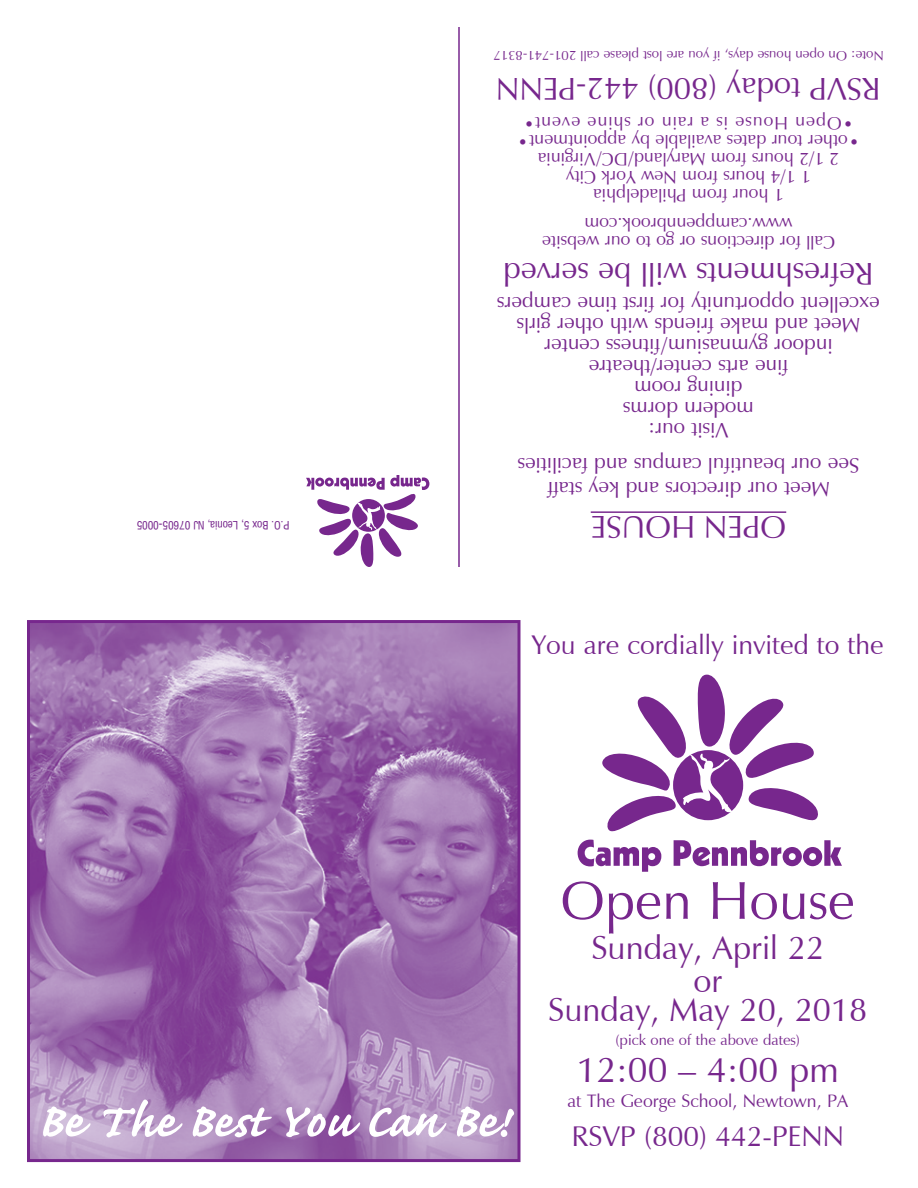
<style>
.page{position:relative;width:918px;height:1188px;background:#fff}
.page>*{position:absolute;margin:0;border:0;box-sizing:border-box;transform-origin:0 0}
.t1{font:700 60px "Caflisch Script";color:#fff}
.t2{font:54px "Zapf Humanist 601 BT";color:#77278d}
.t3{font:36px "Zapf Humanist 601 BT";color:#77278d}
.t4{font:33px/33px "Zapf Humanist 601 BT";color:#77278d;text-align:center}
.t5{font:31.5px "Zapf Humanist 601 BT";color:#77278d}
.t6{font:27px "Zapf Humanist 601 BT";color:#77278d}
.t7{font:21px/21px "Zapf Humanist 601 BT";color:#77278d;text-align:center}
.t8{font:18px/18px "Zapf Humanist 601 BT";color:#77278d;text-align:center}
.t9{font:18px "Zapf Humanist 601 BT";letter-spacing:.05em;color:#77278d}
.t10{font:15px "Zapf Humanist 601 BT";color:#77278d}
.t11{font:13.5px "Zapf Humanist 601 BT";color:#77278d}
.t12{font:condensed 11.25px "Swiss 721 BT";letter-spacing:-.005em;color:#77278d}
</style>
<div class="page">
<hr style="left:458px;top:27px;width:2px;height:540px;background:#77278d">
<hr style="left:591px;top:511px;width:195px;height:2px;background:#77278d">
<svg style="left:578px;top:675px;width:264px;height:197px"></svg>
<svg style="left:306px;top:475px;width:123px;height:92px"></svg>
<img style="left:31px;top:624px;width:485px;height:534px">
<div style="left:27px;top:620px;width:493px;height:542px;border:3px solid #77278d"></div>
<p class="t11" style="left:884px;top:64px;width:392px;rotate:-180deg">Note: On open house days, if you are lost please call 201-741-8317</p>
<h3 class="t5" style="left:881px;top:109px;width:386px;rotate:-180deg">RSVP today (800) 442-PENN</h3>
<p class="t9" style="left:853px;top:135px;width:331px;rotate:-180deg">•Open House is a rain or shine event•</p>
<p class="t8" style="left:859px;top:151px;width:343px;rotate:-180deg">•other tour dates available by appointment•</p>
<p class="t8" style="left:839px;top:205px;width:303px;rotate:-180deg">1 hour from Philadelphia<br>1 1/4 hours from New York City<br>2 1/2 hours from Maryland/DC V/ irginia</p>
<p class="t8" style="left:835px;top:251px;width:295px;rotate:-180deg">Call for directions or go to our website www.camppennbrook.com</p>
<h3 class="t5" style="left:874px;top:293px;width:372px;rotate:-180deg">Refreshments will be served</h3>
<p class="t7" style="left:880px;top:441px;width:384px;rotate:-180deg">Visit our:<br>modern dorms<br>dining room<br>fine arts center/theatre<br>indoor gymnasium/fitness center<br>Meet and make friends with other girls excellent opportunity for first time campers</p>
<p class="t12" style="left:290px;top:531px;width:154px;rotate:-180deg">P.O. Box 5, Leonia, NJ 07605-0005</p>
<p class="t7" style="left:859px;top:501px;width:343px;line-height:24px;rotate:-180deg">Meet our directors and key staff<br>See our beautiful campus and facilities</p>
<h3 class="t5" style="left:786px;top:547px;width:197px;rotate:-180deg">OPEN HOUSE</h3>
<p class="t6" style="left:532px;top:628px;width:354px">You are cordially invited to the</p>
<h2 class="t2" style="left:561px;top:867px;width:296px">Open House</h2>
<h3 class="t4" style="left:591px;top:932px;width:234px">Sunday, April 22 or</h3>
<h3 class="t4" style="left:548px;top:993px;width:320px">Sunday, May 20, 2018</h3>
<p class="t10" style="left:616px;top:1031px;width:186px">(pick one of the above dates)</p>
<h3 class="t3" style="left:577px;top:1048px;width:264px">12:00 – 4:00 pm</h3>
<p class="t8" style="left:567px;top:1092px;width:282px">at The George School, Newtown, PA</p>
<h1 class="t1" style="left:37px;top:1091px;width:808px">Be The Best You Can Be! <sub>RSVP</sub> <sub>(800)</sub> <sub>442-PENN</sub></h1>
</div>
